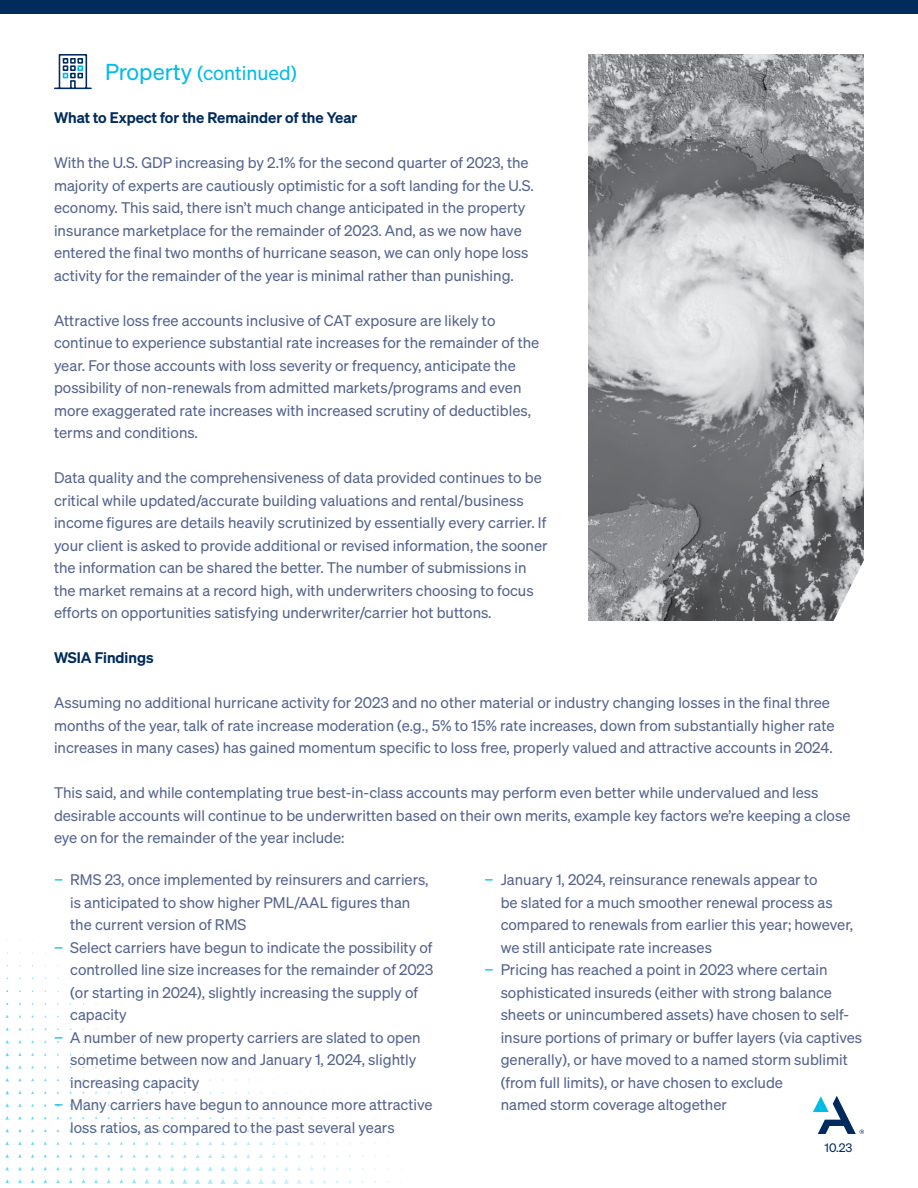
<style>
.page{position:relative;width:918px;height:1188px;background:#fff}
.page>*{position:absolute;margin:0;border:0;box-sizing:border-box;transform-origin:0 0}
.t1{font:19.5px "Sohne Buch";color:#00bce7}
.t2{font:15px/22.5px "Sohne Buch";color:#55648d}
.t3{font:600 15px "Sohne";color:#002b5c}
.t4{font:12px "Sohne Buch";color:#002b5c}
.s1{font-size:22.5px}
.s2{color:#00bce7}
</style>
<div class="page">
<svg style="left:813px;top:1096px;width:51px;height:38px"></svg>
<div style="left:0;top:0;width:918px;height:14px;background:#002b5c"></div>
<svg style="left:5px;top:1078px;width:4px;height:4px"></svg>
<svg style="left:18px;top:1116px;width:4px;height:4px"></svg>
<svg style="left:5px;top:1116px;width:4px;height:4px"></svg>
<svg style="left:259px;top:1154px;width:4px;height:4px"></svg>
<svg style="left:221px;top:1154px;width:4px;height:4px"></svg>
<svg style="left:183px;top:1154px;width:4px;height:4px"></svg>
<svg style="left:94px;top:1154px;width:4px;height:4px"></svg>
<svg style="left:56px;top:1154px;width:4px;height:4px"></svg>
<svg style="left:18px;top:1154px;width:4px;height:4px"></svg>
<svg style="left:310px;top:1167px;width:4px;height:4px"></svg>
<svg style="left:297px;top:1167px;width:4px;height:4px"></svg>
<svg style="left:284px;top:1166px;width:5px;height:5px"></svg>
<svg style="left:271px;top:1166px;width:5px;height:5px"></svg>
<svg style="left:259px;top:1167px;width:4px;height:4px"></svg>
<svg style="left:246px;top:1166px;width:5px;height:5px"></svg>
<svg style="left:233px;top:1166px;width:5px;height:5px"></svg>
<svg style="left:221px;top:1166px;width:4px;height:5px"></svg>
<svg style="left:208px;top:1166px;width:5px;height:5px"></svg>
<svg style="left:195px;top:1166px;width:5px;height:5px"></svg>
<svg style="left:183px;top:1166px;width:4px;height:5px"></svg>
<svg style="left:170px;top:1166px;width:4px;height:5px"></svg>
<svg style="left:157px;top:1166px;width:5px;height:5px"></svg>
<svg style="left:145px;top:1167px;width:4px;height:4px"></svg>
<svg style="left:132px;top:1167px;width:4px;height:4px"></svg>
<svg style="left:310px;top:1179px;width:4px;height:5px"></svg>
<svg style="left:297px;top:1179px;width:5px;height:5px"></svg>
<svg style="left:284px;top:1179px;width:5px;height:5px"></svg>
<svg style="left:271px;top:1179px;width:5px;height:5px"></svg>
<svg style="left:258px;top:1179px;width:6px;height:5px"></svg>
<svg style="left:246px;top:1179px;width:5px;height:5px"></svg>
<svg style="left:233px;top:1179px;width:5px;height:5px"></svg>
<svg style="left:220px;top:1179px;width:6px;height:5px"></svg>
<svg style="left:208px;top:1179px;width:5px;height:5px"></svg>
<svg style="left:195px;top:1179px;width:5px;height:5px"></svg>
<svg style="left:182px;top:1179px;width:5px;height:5px"></svg>
<svg style="left:170px;top:1179px;width:5px;height:5px"></svg>
<svg style="left:157px;top:1179px;width:5px;height:5px"></svg>
<svg style="left:54px;top:54px;width:38px;height:35px"></svg>
<img style="left:588px;top:54px;width:276px;height:567px">
<h1 class="t1" style="left:105px;top:61px;width:193px"><span class="s1">Property</span> (continued)</h1>
<p class="t3" style="left:54px;top:109px;width:305px">What to Expect for the Remainder of the Year</p>
<p class="t2" style="left:54px;top:152px;width:481px">With the U.S. GDP increasing by 2.1% for the second quarter of 2023, the majority of experts are cautiously optimistic for a soft landing for the U.S. economy. This said, there isn’t much change anticipated in the property insurance marketplace for the remainder of 2023. And, as we now have entered the final two months of hurricane season, we can only hope loss activity for the remainder of the year is minimal rather than punishing.</p>
<p class="t2" style="left:54px;top:309px;width:487px">Attractive loss free accounts inclusive of CAT exposure are likely to continue to experience substantial rate increases for the remainder of the year. For those accounts with loss severity or frequency, anticipate the possibility of non-renewals from admitted markets/programs and even more exaggerated rate increases with increased scrutiny of deductibles, terms and conditions.</p>
<p class="t2" style="left:54px;top:467px;width:495px">Data quality and the comprehensiveness of data provided continues to be critical while updated/accurate building valuations and rental/business income figures are details heavily scrutinized by essentially every carrier. If your client is asked to provide additional or revised information, the sooner the information can be shared the better. The number of submissions in the market remains at a record high, with underwriters choosing to focus efforts on opportunities satisfying underwriter/carrier hot buttons.</p>
<p class="t3" style="left:54px;top:649px;width:101px">WSIA Findings</p>
<p class="t2" style="left:54px;top:692px;width:782px">Assuming no additional hurricane activity for 2023 and no other material or industry changing losses in the final three months of the year, talk of rate increase moderation (e.g., 5% to 15% rate increases, down from substantially higher rate increases in many cases) has gained momentum specific to loss free, properly valued and attractive accounts in 2024.</p>
<p class="t2" style="left:54px;top:782px;width:798px">This said, and while contemplating true best-in-class accounts may perform even better while undervalued and less desirable accounts will continue to be underwritten based on their own merits, example key factors we’re keeping a close eye on for the remainder of the year include:</p>
<p class="t2" style="left:54px;top:868px;width:376px"><span class="s2">−</span> RMS 23, once implemented by reinsurers and carriers,</p>
<p class="t2" style="left:70px;top:891px;width:342px">is anticipated to show higher PML/AAL figures than</p>
<p class="t2" style="left:70px;top:913px;width:178px">the current version of RMS</p>
<p class="t2" style="left:54px;top:936px;width:380px"><span class="s2">−</span> Select carriers have begun to indicate the possibility of</p>
<p class="t2" style="left:70px;top:958px;width:365px">controlled line size increases for the remainder of 2023</p>
<p class="t2" style="left:70px;top:981px;width:349px">(or starting in 2024), slightly increasing the supply of</p>
<p class="t2" style="left:70px;top:1003px;width:58px">capacity</p>
<p class="t2" style="left:54px;top:1026px;width:368px"><span class="s2">−</span> A number of new property carriers are slated to open</p>
<p class="t2" style="left:70px;top:1048px;width:348px">sometime between now and January 1, 2024, slightly</p>
<p class="t2" style="left:70px;top:1071px;width:131px">increasing capacity</p>
<p class="t2" style="left:54px;top:1093px;width:380px"><span class="s2">−</span> Many carriers have begun to announce more attractive</p>
<p class="t2" style="left:70px;top:1116px;width:326px">loss ratios, as compared to the past several years</p>
<p class="t2" style="left:484px;top:868px;width:335px"><span class="s2">−</span> January 1, 2024, reinsurance renewals appear to</p>
<p class="t2" style="left:501px;top:891px;width:334px">be slated for a much smoother renewal process as</p>
<p class="t2" style="left:501px;top:913px;width:354px">compared to renewals from earlier this year; however,</p>
<p class="t2" style="left:501px;top:936px;width:213px">we still anticipate rate increases</p>
<p class="t2" style="left:484px;top:958px;width:344px"><span class="s2">−</span> Pricing has reached a point in 2023 where certain</p>
<p class="t2" style="left:501px;top:981px;width:333px">sophisticated insureds (either with strong balance</p>
<p class="t2" style="left:501px;top:1003px;width:350px">sheets or unincumbered assets) have chosen to self-</p>
<p class="t2" style="left:501px;top:1026px;width:363px">insure portions of primary or buffer layers (via captives</p>
<p class="t2" style="left:501px;top:1048px;width:349px">generally), or have moved to a named storm sublimit</p>
<p class="t2" style="left:501px;top:1071px;width:284px">(from full limits), or have chosen to exclude</p>
<p class="t2" style="left:501px;top:1093px;width:228px">named storm coverage altogether</p>
<p class="t4" style="left:825px;top:1140px;width:29px">10.23</p>
</div>
